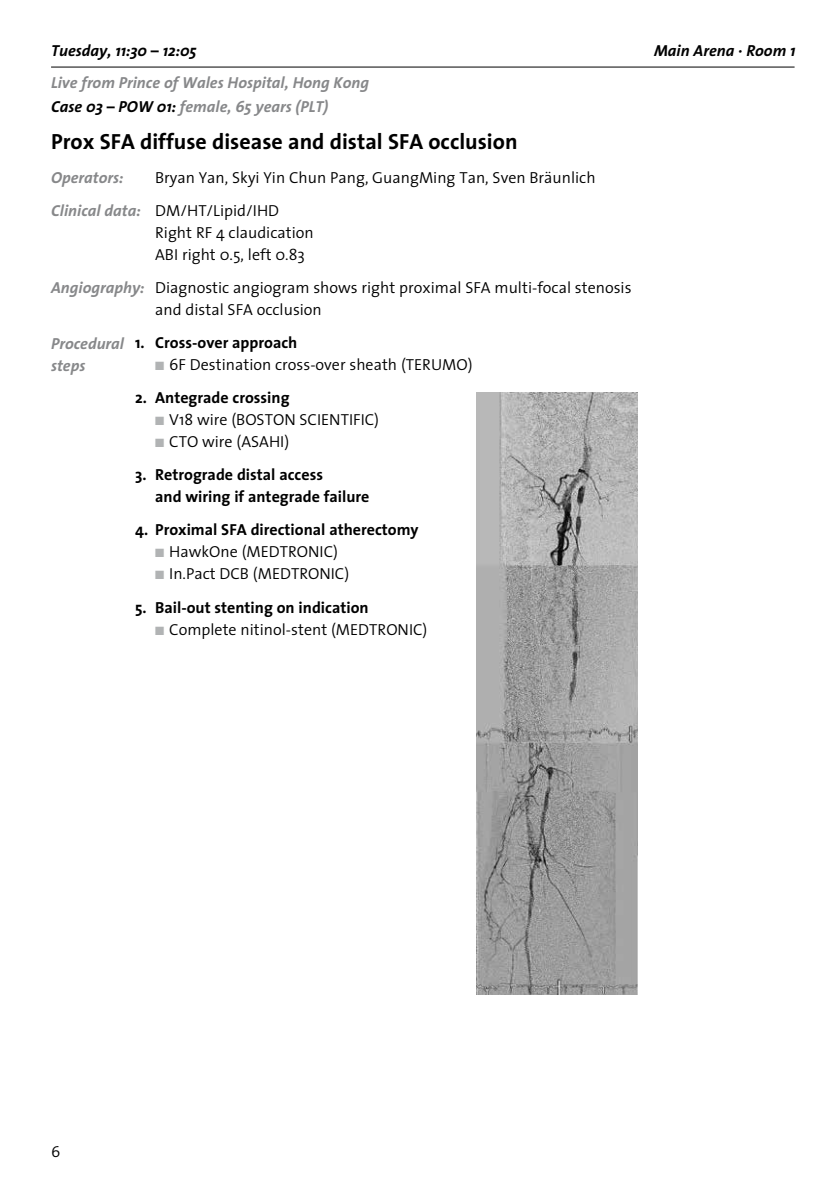
<style>
.page{position:relative;width:840px;height:1191px;background:#fff}
.page>*{position:absolute;margin:0;border:0;box-sizing:border-box;transform-origin:0 0}
.t1{font:700 22px "The Sans";color:#000}
.t2{font:300 16px/22px "The Sans";color:#000}
.t3{font:700 16px/22px "The Sans";color:#000}
.t4{font:italic 700 16px/23.6px "The Sans";color:#87888a}
.t5{font:italic 700 16px "The Sans";color:#000}
.t6{font:16px "The Sans Semi Light Caps";color:#000}
.s1{color:#000}
.s2{font-weight:700;font-style:italic;color:#87888a}
.s3{color:#b1b3b4}
</style>
<div class="page">
<hr style="left:51px;top:67px;width:743px;height:1px;background:#000">
<img style="left:476px;top:393px;width:161px;height:601px">
<p class="t5" style="left:51px;top:37px;width:147px">Tuesday, 11:30 – 12:05</p>
<p class="t5" style="left:653px;top:37px;width:143px">Main Arena · Room 1</p>
<p class="t4" style="left:51px;top:70px;width:319px">Live from Prince of Wales Hospital, Hong Kong<br><span class="s1">Case 03 – POW 01:</span> female, 65 years (PLT)</p>
<h1 class="t1" style="left:51px;top:123px;width:467px">Prox SFA diffuse disease and distal SFA occlusion</h1>
<p class="t4" style="left:51px;top:166px;width:74px">Operators:</p>
<p class="t2" style="left:51px;top:161px;width:545px;line-height:33px;text-indent:104px">Bryan Yan, Skyi Yin Chun Pang, GuangMing Tan, Sven Bräunlich<br><span class="s2">Clinical data:</span> DM/HT/Lipid/IHD</p>
<p class="t2" style="left:155px;top:221px;width:160px">Right RF 4 claudication<br>ABI right 0.5, left 0.83</p>
<p class="t2" style="left:155px;top:276px;width:477px;text-indent:-104px"><span class="s2">Angiography:</span> Diagnostic angiogram shows right proximal SFA multi-focal stenosis and distal SFA occlusion</p>
<p class="t3" style="left:135px;top:331px;width:164px">1. Cross-over approach</p>
<p class="t2" style="left:155px;top:353px;width:319px"><span class="s3">■</span> 6F Destination cross-over sheath (TE RU MO)</p>
<p class="t3" style="left:135px;top:386px;width:156px">2. Antegrade crossing</p>
<p class="t2" style="left:155px;top:408px;width:101px"><span class="s3">■</span> V18 wire (Bosto</p>
<p class="t2" style="left:284px;top:408px;width:64px">n scientific</p>
<p class="t2" style="left:374px;top:408px;width:6px">)</p>
<p class="t2" style="left:155px;top:430px;width:105px"><span class="s3">■</span> CTO wire (Asahi</p>
<p class="t2" style="left:284px;top:430px;width:6px">)</p>
<p class="t3" style="left:155px;top:463px;width:216px;text-indent:-20px">3. Retrograde distal access<br>and wiring if antegrade failure</p>
<p class="t3" style="left:135px;top:518px;width:285px">4. Proximal SFA directional atherectomy</p>
<p class="t2" style="left:155px;top:540px;width:124px"><span class="s3">■</span> HawkOne (Medtro</p>
<p class="t2" style="left:308px;top:540px;width:31px">nic)</p>
<p class="t2" style="left:155px;top:562px;width:136px"><span class="s3">■</span> In.Pact DCB (Medtro</p>
<p class="t2" style="left:319px;top:562px;width:31px">nic)</p>
<p class="t3" style="left:135px;top:595px;width:235px">5. Bail-out stenting on indication</p>
<p class="t2" style="left:155px;top:617px;width:273px"><span class="s3">■</span> Complete nitinol-stent (ME DTRON IC)</p>
<p class="t4" style="left:51px;top:332px;width:74px;line-height:22px">Procedural steps</p>
<p class="t6" style="left:51px;top:1137px;width:11px">6</p>
</div>
